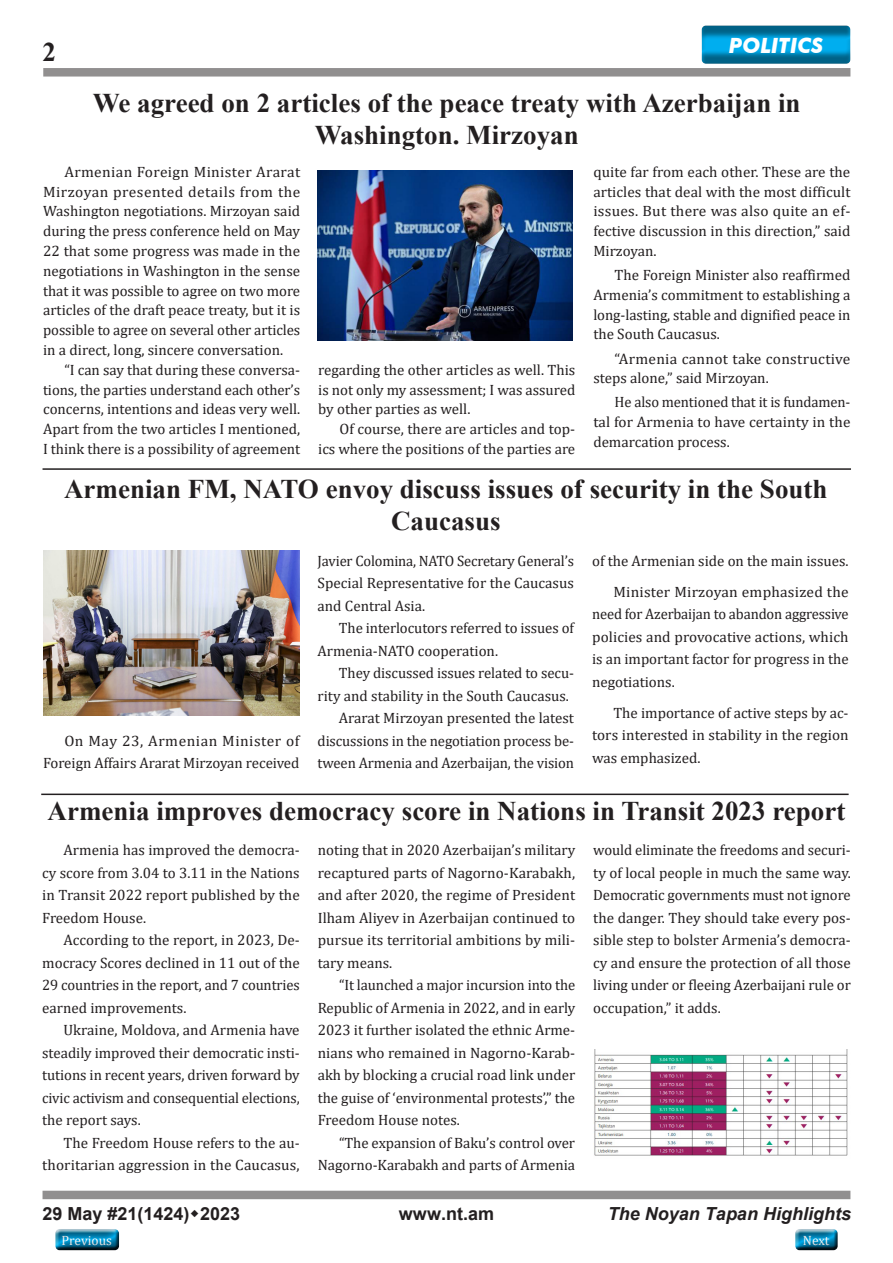
<style>
.page{position:relative;width:893px;height:1263px;background:#fff}
.page>*{position:absolute;margin:0;border:0;box-sizing:border-box;transform-origin:0 0}
.t1{font:700 27px/32.4px "Times New Roman";color:#231f20;text-align:center}
.t2{font:italic 700 21px "Futura BT";color:#fff}
.t3{font:700 18px "Arial";color:#231f20}
.t4{font:italic 700 18px "Arial";color:#231f20}
.t5{font:15px/22.5px "Cambria";color:#231f20;text-align:justify}
.t6{font:15px/19.8px "Cambria";letter-spacing:.02em;color:#231f20}
.t7{font:13.5px "Cambria";color:#fff}
</style>
<div class="page">
<div style="left:792px;top:1229px;width:50px;height:26px;background:#231f20;opacity:.75"></div>
<div style="left:52px;top:1228px;width:72px;height:27px;background:#231f20;opacity:.75"></div>
<div style="left:43px;top:68px;width:807px;height:9px;background:#918f8f"></div>
<div style="left:43px;top:1191px;width:807px;height:8px;background:#918f8f"></div>
<div style="left:700px;top:24px;width:151px;height:41px;background:#231f20;opacity:.5"></div>
<hr style="left:43px;top:468px;width:808px;height:2px;background:#231f20">
<hr style="left:41px;top:793px;width:808px;height:2px;background:#231f20">
<img style="left:594px;top:1049px;width:254px;height:107px">
<img style="left:43px;top:550px;width:257px;height:165px">
<img style="left:318px;top:170px;width:254px;height:171px">
<h1 class="t1" style="left:43px;top:35px;width:15px">2</h1>
<h2 class="t2" style="left:729px;top:32px;width:96px">POLITICS</h2>
<h1 class="t1" style="left:93px;top:86px;width:709px">We agreed on 2 articles of the peace treaty with Azerbaijan in<br>Washington. Mirzoyan</h1>
<p class="t5" style="left:43px;top:162px;width:259px;line-height:19.8px;text-indent:21px">Armenian Foreign Minister Ararat Mirzoyan presented details from the Washington negotiations. Mirzoyan said during the press conference held on May 22 that some progress was made in the negotiations in Washington in the sense that it was possible to agree on two more articles of the draft peace treaty, but it is possible to agree on several other articles in a direct, long, sincere conversation.</p>
<p class="t5" style="left:43px;top:360px;width:259px;line-height:19.8px;text-indent:21px">“I can say that during these conversa&shy;tions, the parties understand each other’s concerns, intentions and ideas very well.<br>Apart from the two articles I mentioned, I think there is a possibility of agreement</p>
<p class="t5" style="left:318px;top:360px;width:259px;line-height:19.8px">regarding the other articles as well. This is not only my assessment; I was assured by other parties as well.</p>
<p class="t5" style="left:593px;top:162px;width:259px;line-height:19.8px">quite far from each other. These are the articles that deal with the most difficult issues. But there was also quite an ef&shy;fective discussion in this direction,” said Mirzoyan.</p>
<p class="t5" style="left:593px;top:265px;width:259px;line-height:19.8px;text-indent:21px">The Foreign Minister also reaffirmed Armenia’s commitment to establishing a long-lasting, stable and dignified peace in the South Caucasus.</p>
<p class="t6" style="left:593px;top:348px;width:259px;text-indent:21px">“Armenia cannot take constructive steps alone,” said Mirzoyan.</p>
<p class="t5" style="left:593px;top:392px;width:259px;line-height:19.8px;text-indent:21px">He also mentioned that it is fundamen&shy;tal for Armenia to have certainty in the demarcation process.</p>
<p class="t5" style="left:318px;top:419px;width:259px;line-height:19.8px;text-align:right">Of course, there are articles and top-<br>ics where the positions of the parties are</p>
<h1 class="t1" style="left:64px;top:472px;width:765px">Armenian FM, NATO envoy discuss issues of security in the South<br>Caucasus</h1>
<p class="t5" style="left:43px;top:729px;width:258px;text-align:right">On May 23, Armenian Minister of<br>Foreign Affairs Ararat Mirzoyan received</p>
<p class="t5" style="left:318px;top:549px;width:258px">Javier Colomina, NATO Secretary General’s Special Representative for the Caucasus and Central Asia.</p>
<p class="t5" style="left:318px;top:617px;width:258px;text-indent:21px">The interlocutors referred to issues of<br>Armenia-NATO cooperation.</p>
<p class="t5" style="left:318px;top:662px;width:258px;text-indent:21px">They discussed issues related to secu&shy;rity and stability in the South Caucasus.</p>
<p class="t5" style="left:318px;top:707px;width:258px;text-indent:21px">Ararat Mirzoyan presented the latest discussions in the negotiation process be&shy;tween Armenia and Azerbaijan, the vision</p>
<p class="t5" style="left:592px;top:549px;width:258px">of the Armenian side on the main issues.</p>
<p class="t5" style="left:592px;top:580px;width:258px;text-indent:21px">Minister Mirzoyan emphasized the need for Azerbaijan to abandon aggressive policies and provocative actions, which is an important factor for progress in the negotiations.</p>
<p class="t5" style="left:592px;top:701px;width:258px;text-indent:21px">The importance of active steps by ac&shy;tors interested in stability in the region was emphasized.</p>
<h1 class="t1" style="left:48px;top:794px;width:799px">Armenia improves democracy score in Nations in Transit 2023 report</h1>
<p class="t5" style="left:42px;top:839px;width:259px;text-indent:21px">Armenia has improved the democra&shy;cy score from 3.04 to 3.11 in the Nations in Transit 2022 report published by the Freedom House.</p>
<p class="t5" style="left:42px;top:929px;width:259px;text-indent:21px">According to the report, in 2023, De&shy;mocracy Scores declined in 11 out of the 29 countries in the report, and 7 countries earned improvements.</p>
<p class="t5" style="left:42px;top:1019px;width:259px;text-indent:21px">Ukraine, Moldova, and Armenia have steadily improved their democratic insti&shy;tutions in recent years, driven forward by civic activism and consequential elections, the report says.</p>
<p class="t5" style="left:42px;top:1131px;width:259px;text-align:right">The Freedom House refers to the au&shy;thoritarian aggression in the Caucasus,</p>
<p class="t5" style="left:593px;top:839px;width:259px">would eliminate the freedoms and securi&shy;ty of local people in much the same way.<br>Democratic governments must not ignore the danger. They should take every pos&shy;sible step to bolster Armenia’s democra&shy;cy and ensure the protection of all those living under or fleeing Azerbaijani rule or occupation,” it adds.</p>
<p class="t5" style="left:318px;top:839px;width:259px">noting that in 2020 Azerbaijan’s military recaptured parts of Nagorno-Karabakh, and after 2020, the regime of President Ilham Aliyev in Azerbaijan continued to pursue its territorial ambitions by mili&shy;tary means.</p>
<p class="t5" style="left:318px;top:974px;width:259px;text-indent:21px">“It launched a major incursion into the Republic of Armenia in 2022, and in early 2023 it further isolated the ethnic Arme&shy;nians who remained in Nagorno-Karab&shy;akh by blocking a crucial road link under the guise of ‘environmental protests’,” the Freedom House notes.</p>
<p class="t5" style="left:318px;top:1131px;width:259px;text-align:right">“The expansion of Baku’s control over<br>Nagorno-Karabakh and parts of Armenia</p>
<p class="t3" style="left:43px;top:1201px;width:199px">29 May #21(1424) 2023</p>
<p class="t3" style="left:399px;top:1201px;width:97px">www.nt.am</p>
<p class="t4" style="left:608px;top:1202px;width:245px">The Noyan Tapan Highlights</p>
<p class="t7" style="left:62px;top:1232px;width:52px">Previous</p>
<p class="t7" style="left:803px;top:1232px;width:28px">Next</p>
</div>
